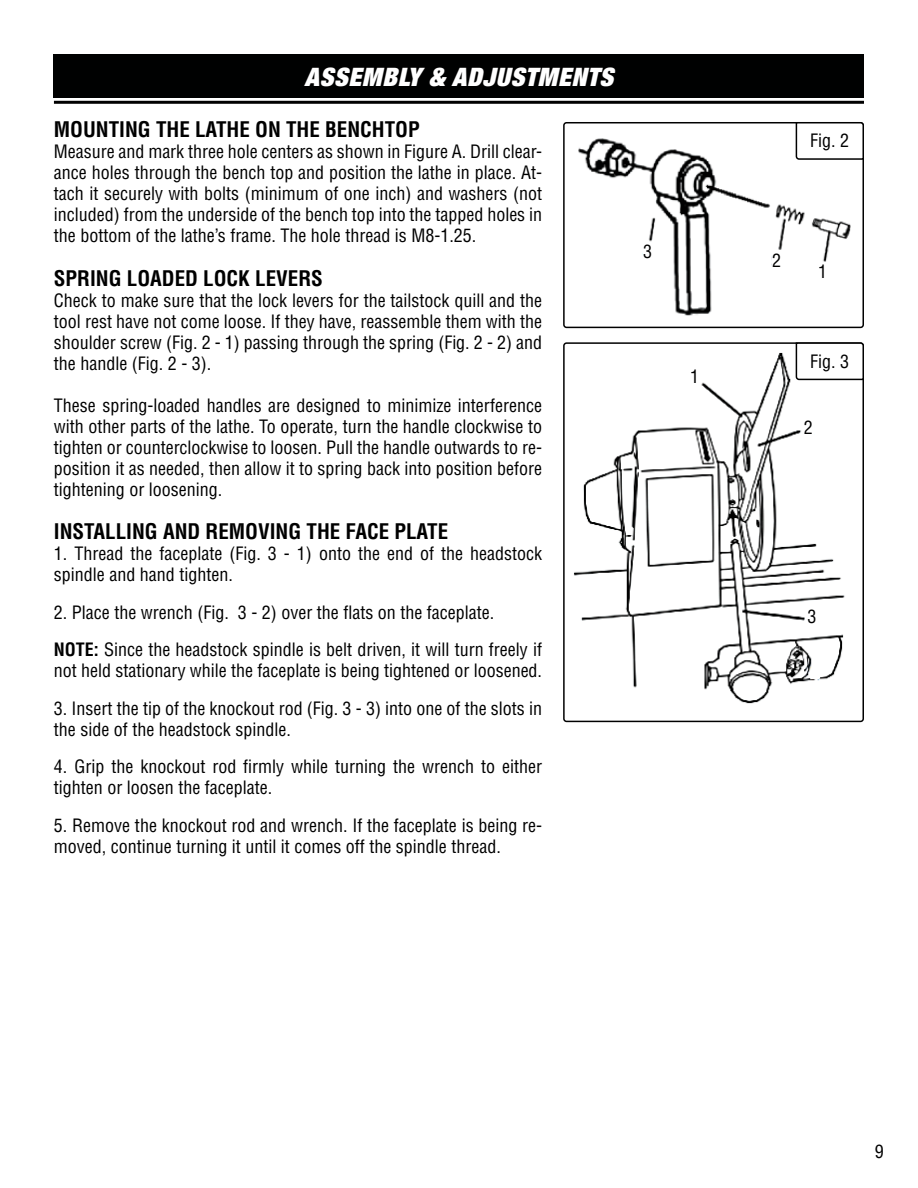
<style>
.page{position:relative;width:918px;height:1188px;background:#fff}
.page>*{position:absolute;margin:0;border:0;box-sizing:border-box;transform-origin:0 0}
.t1{font:italic 900 expanded 25.5px "Helvetica Neue";letter-spacing:.025em;color:#fff}
.t2{font:700 condensed 21px "Helvetica LT Std";color:#000}
.t3{font:condensed 18px/21px "Helvetica LT Std";color:#000}
.s1{font-weight:700}
</style>
<div class="page">
<img style="left:578px;top:138px;width:273px;height:178px">
<div style="left:563px;top:122px;width:301px;height:206px;border:2px solid #000;border-radius:3px"></div>
<img style="left:574px;top:352px;width:271px;height:352px">
<div style="left:563px;top:342px;width:301px;height:380px;border:2px solid #000;border-radius:3px"></div>
<div style="left:54px;top:54px;width:810px;height:44px;background:#000101"></div>
<hr style="left:54px;top:101px;width:810px;height:3px;background:#000">
<svg style="left:795px;top:122px;width:69px;height:39px"></svg>
<div style="left:818px;top:265px;width:9px;height:13px;background:#fff"></div>
<div style="left:772px;top:254px;width:9px;height:13px;background:#fff"></div>
<div style="left:643px;top:245px;width:9px;height:13px;background:#fff"></div>
<svg style="left:795px;top:342px;width:69px;height:39px"></svg>
<div style="left:689px;top:370px;width:11px;height:17px;background:#fff"></div>
<div style="left:803px;top:421px;width:11px;height:18px;background:#fff"></div>
<div style="left:806px;top:610px;width:12px;height:19px;background:#fff"></div>
<h1 class="t1" style="left:305px;top:61px;width:310px">ASSEMBLY &amp; ADJUSTMENTS</h1>
<p class="t2" style="left:54px;top:116px;width:367px">MOUNTING THE LATHE ON THE BENCHTOP</p>
<p class="t3" style="left:54px;top:141px;width:490px;text-align:justify">Measure and mark three hole centers as shown in Figure A. Drill clear&shy;ance holes through the bench top and position the lathe in place. At&shy;tach it securely with bolts (minimum of one inch) and washers (not included) from the underside of the bench top into the tapped holes in the bottom of the lathe’s frame. The hole thread is M8-1.25.</p>
<p class="t2" style="left:54px;top:265px;width:270px">SPRING LOADED LOCK LEVERS</p>
<p class="t3" style="left:54px;top:289px;width:490px;text-align:justify">Check to make sure that the lock levers for the tailstock quill and the tool rest have not come loose. If they have, reassemble them with the shoulder screw (Fig. 2 - 1) passing through the spring (Fig. 2 - 2) and the handle (Fig. 2 - 3).</p>
<p class="t3" style="left:54px;top:394px;width:490px;text-align:justify">These spring-loaded handles are designed to minimize interference with other parts of the lathe. To operate, turn the handle clockwise to tighten or counterclockwise to loosen. Pull the handle outwards to re&shy;position it as needed, then allow it to spring back into position before tightening or loosening.</p>
<p class="t2" style="left:54px;top:518px;width:396px">INSTALLING AND REMOVING THE FACE PLATE</p>
<p class="t3" style="left:54px;top:543px;width:490px">1. Thread the faceplate (Fig. 3 - 1) onto the end of the headstock spindle and hand tighten.</p>
<p class="t3" style="left:54px;top:593px;width:490px;line-height:37.5px">2. Place the wrench (Fig. 3 - 2) over the flats on the faceplate.<br><span class="s1">NOTE:</span> Since the headstock spindle is belt driven, it will turn freely if</p>
<p class="t3" style="left:54px;top:660px;width:490px">not held stationary while the faceplate is being tightened or loosened.</p>
<p class="t3" style="left:54px;top:697px;width:490px">3. Insert the tip of the knockout rod (Fig. 3 - 3) into one of the slots in the side of the headstock spindle.</p>
<p class="t3" style="left:54px;top:756px;width:490px">4. Grip the knockout rod firmly while turning the wrench to either tighten or loosen the faceplate.</p>
<p class="t3" style="left:54px;top:814px;width:490px">5. Remove the knockout rod and wrench. If the faceplate is being re&shy;moved, continue turning it until it comes off the spindle thread.</p>
<p class="t3" style="left:643px;top:240px;width:10px">3</p>
<p class="t3" style="left:690px;top:366px;width:10px">1</p>
<p class="t3" style="left:810px;top:130px;width:40px">Fig. 2</p>
<p class="t3" style="left:772px;top:250px;width:10px">2</p>
<p class="t3" style="left:818px;top:260px;width:10px">1</p>
<p class="t3" style="left:810px;top:351px;width:40px">Fig. 3</p>
<p class="t3" style="left:804px;top:417px;width:10px">2</p>
<p class="t3" style="left:807px;top:606px;width:10px">3</p>
<p class="t3" style="left:875px;top:1141px;width:10px">9</p>
</div>
